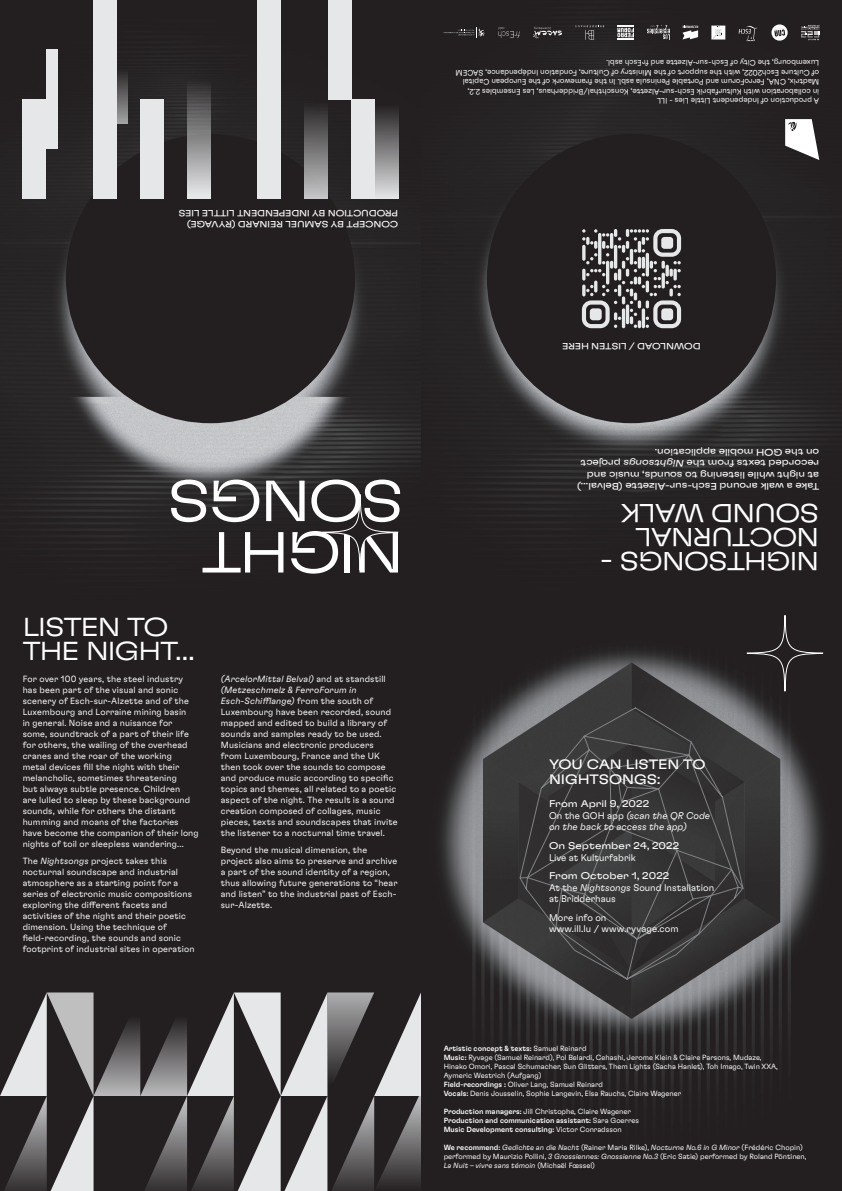
<style>
.page{position:relative;width:842px;height:1191px;background:#fff}
.page>*{position:absolute;margin:0;border:0;box-sizing:border-box;transform-origin:0 0}
.t1{font:300 expanded 57.7px "GT Flexa";letter-spacing:-.04em;color:#fff}
.t2{font:300 expanded 26px/24px "GT Flexa";letter-spacing:-.03em;color:#fff}
.t3{font:expanded 13.6px/14.6px "GT Flexa";letter-spacing:-.005em;color:#fff}
.t4{font:300 9.7px/11.6px "GT Flexa";letter-spacing:.005em;color:#fff}
.t5{font:italic 300 9.7px/11.6px "GT Flexa";letter-spacing:.005em;color:#fff}
.t6{font:expanded 9.7px/11.6px "GT Flexa";letter-spacing:.005em;color:#fff}
.t7{font:expanded 9.5px/11.4px "GT Flexa";letter-spacing:-.01em;color:#fff}
.t8{font:300 9px/11px "GT Flexa";letter-spacing:.015em;color:#fff}
.t9{font:expanded 9px "GT Flexa";letter-spacing:-.01em;color:#fff}
.Normal__Web{font:300 8px/9.6px "GT Flexa";color:#fff}
.Normal__Web-2{font:300 7.5px/9px "GT Flexa";color:#fff}
.Normal__Web-3{font:500 7.5px "GT Flexa";color:#fff}
.s1{font-style:italic}
.s2{font-weight:400;font-style:normal;font-stretch:expanded}
.s3{font-style:normal}
.s4{font-weight:300;font-stretch:normal}
.s5{font-weight:400;font-stretch:expanded}
.s6{font-weight:300}
.s7{font-weight:500}
</style>
<div class="page">
<img style="left:0;top:0;width:421px;height:595px">
<div style="left:421px;top:0;width:421px;height:595px;background:#231f20"></div>
<div style="left:66px;top:134px;width:289px;height:289px;background:#231f20;border-radius:50%"></div>
<div style="left:375px;top:99px;width:23px;height:99px;background:linear-gradient(to bottom,#1a1617,#e2e3e5)"></div>
<div style="left:257px;top:0;width:24px;height:198px;background:#e6e7e9"></div>
<div style="left:23px;top:99px;width:23px;height:99px;background:#e6e7e9"></div>
<svg style="left:187px;top:50px;width:23px;height:148px;background:#757475"></svg>
<div style="left:351px;top:99px;width:24px;height:99px;background:#e6e7e9"></div>
<div style="left:304px;top:99px;width:24px;height:99px;background:linear-gradient(to bottom,#211e1f,#c6c6c8)"></div>
<div style="left:328px;top:0;width:23px;height:99px;background:#e6e7e9"></div>
<div style="left:93px;top:0;width:24px;height:198px;background:#e6e7e9"></div>
<div style="left:46px;top:50px;width:12px;height:99px;background:#e6e7e9"></div>
<div style="left:140px;top:99px;width:24px;height:99px;background:#e6e7e9"></div>
<svg style="left:117px;top:25px;width:11px;height:99px"></svg>
<div style="left:322px;top:495px;width:76px;height:75px;background:#231f20;border-radius:37px"></div>
<div style="left:322px;top:494px;width:76px;height:76px;border:1px solid #fff;border-radius:37px"></div>
<div style="left:0;top:595px;width:842px;height:596px;background:#231f20"></div>
<img style="left:441px;top:651px;width:383px;height:439px">
<svg style="left:520px;top:707px;width:223px;height:272px"></svg>
<svg style="left:582px;top:229px;width:99px;height:99px"></svg>
<svg style="left:0;top:992px;width:421px;height:199px"></svg>
<div style="left:747px;top:615px;width:76px;height:76px;background:#231f20;border-radius:37px"></div>
<div style="left:747px;top:615px;width:76px;height:76px;border:1px solid #fff;border-radius:37px"></div>
<svg style="left:785px;top:119px;width:34px;height:41px"></svg>
<svg style="left:444px;top:27px;width:41px;height:11px"></svg>
<svg style="left:771px;top:24px;width:17px;height:17px"></svg>
<svg style="left:533px;top:27px;width:29px;height:11px"></svg>
<svg style="left:498px;top:27px;width:22px;height:11px"></svg>
<svg style="left:739px;top:26px;width:19px;height:15px"></svg>
<svg style="left:801px;top:25px;width:18px;height:15px"></svg>
<svg style="left:711px;top:26px;width:14px;height:14px"></svg>
<svg style="left:682px;top:26px;width:16px;height:13px"></svg>
<img style="left:647px;top:26px;width:22px;height:13px">
<svg style="left:617px;top:26px;width:17px;height:13px"></svg>
<svg style="left:575px;top:25px;width:29px;height:15px"></svg>
<p class="t9" style="left:398px;top:219px;width:221px;rotate:-180deg">PRODUCTION BY INDEPENDENT LITTLE LIES</p>
<p class="t9" style="left:398px;top:230px;width:213px;rotate:-180deg">CONCEPT BY SAMUEL REINARD (RYVAGE)</p>
<p class="Normal__Web" style="left:819px;top:106px;width:365px;rotate:-180deg">A production of Independent Little Lies - ILL<br>in collaboration with Kulturfabrik Esch-sur-Alzette, Konschthal/Bridderhaus, Les Ensembles 2.2, Madtrix, CNA, FerroForum and Portable Peninsula asbl. In the framework of the European Capital of Culture Esch2022, with the support of the Ministry of Culture, Fondation Indépendance, SACEM Luxembourg, the City of Esch-sur-Alzette and frEsch asbl.</p>
<p class="t1" style="left:404px;top:536px;width:238px;rotate:-180deg">SONGS</p>
<p class="t1" style="left:404px;top:588px;width:204px;rotate:-180deg">NIGHT</p>
<p class="t2" style="left:23px;top:614px;width:173px">LISTEN TO<br>THE NIGHT…</p>
<p class="t8" style="left:23px;top:673px;width:177px">For over 100 years, the steel industry has been part of the visual and sonic scenery of Esch-sur-Alzette and of the Luxembourg and Lorraine mining basin<br>in general. Noise and a nuisance for some, soundtrack of a part of their life for others, the wailing of the overhead cranes and the roar of the working<br>metal devices fill the night with their melancholic, sometimes threatening<br>but always subtle presence. Children<br>are lulled to sleep by these background sounds, while for others the distant humming and moans of the factories have become the companion of their long nights of toil or sleepless wandering...</p>
<p class="t8" style="left:23px;top:855px;width:173px">The <span class="s1">Nightsongs</span> project takes this nocturnal soundscape and industrial atmosphere as a starting point for a series of electronic music compositions exploring the different facets and activities of the night and their poetic dimension. Using the technique of field-recording, the sounds and sonic footprint of industrial sites in operation</p>
<p class="t8" style="left:221px;top:673px;width:178px"><span class="s1">(ArcelorMittal Belval)</span> and at standstill <span class="s1">(Metzeschmelz &amp; FerroForum in Esch-Schifflange)</span> from the south of Luxembourg have been recorded, sound mapped and edited to build a library of sounds and samples ready to be used.<br>Musicians and electronic producers<br>from Luxembourg, France and the UK then took over the sounds to compose and produce music according to specific topics and themes, all related to a poetic aspect of the night. The result is a sound creation composed of collages, music pieces, texts and soundscapes that invite the listener to a nocturnal time travel.</p>
<p class="t8" style="left:221px;top:844px;width:178px">Beyond the musical dimension, the project also aims to preserve and archive a part of the sound identity of a region, thus allowing future generations to “hear and listen” to the industrial past of Esch&shy;sur-Alzette.</p>
<p class="t9" style="left:701px;top:352px;width:140px;rotate:-180deg">DOWNLOAD / LISTEN HERE</p>
<p class="t7" style="left:819px;top:492px;width:244px;rotate:-180deg">Take a walk around Esch-sur-Alzette (Belval…) at night while listening to sounds, music and recorded texts from the <span class="s1">Nightsongs</span> project on the GOH mobile application.</p>
<p class="t2" style="left:819px;top:574px;width:220px;rotate:-180deg">NIGHTSONGS -<br>NOCTURNAL<br>SOUND WALK</p>
<p class="t3" style="left:549px;top:756px;width:158px">YOU CAN LISTEN TO<br>NIGHTSONGS:</p>
<p class="t5" style="left:549px;top:797px;width:163px"><span class="s2">From April 9, 2022<br></span><span class="s3">On the GOH app</span> (scan the QR Code on the back to access the app)</p>
<p class="t6" style="left:549px;top:839px;width:132px">On September 24, 2022<br><span class="s4">Live at Kulturfabrik</span></p>
<p class="t4" style="left:549px;top:869px;width:167px"><span class="s5">From October 1, 2022<br></span>At the <span class="s1">Nightsongs</span> Sound Installation at Bridderhaus</p>
<p class="t4" style="left:549px;top:911px;width:59px">More info on</p>
<p class="t4" style="left:549px;top:922px;width:131px">www.ill.lu / www.ryvage.com</p>
<p class="Normal__Web-3" style="left:444px;top:1044px;width:144px">Artistic concept &amp; texts: <span class="s6">Samuel Reinard</span></p>
<p class="Normal__Web-2" style="left:444px;top:1052px;width:319px"><span class="s7">Music:</span> Ryvage (Samuel Reinard), Pol Belardi, Cehashi, Jerome Klein &amp; Claire Parsons, Mudaze,</p>
<p class="Normal__Web-2" style="left:444px;top:1061px;width:336px">Hinako Omori, Pascal Schumacher, Sun Glitters, Them Lights (Sacha Hanlet), Toh Imago, Twin XXA,<br>Aymeric Westrich (Aufgang)</p>
<p class="Normal__Web-2" style="left:444px;top:1079px;width:161px"><span class="s7">Field-recordings :</span> Oliver Lang, Samuel Reinard</p>
<p class="Normal__Web-2" style="left:444px;top:1088px;width:239px"><span class="s7">Vocals:</span> Denis Jousselin, Sophie Langevin, Elsa Rauchs, Claire Wagener</p>
<p class="Normal__Web-2" style="left:444px;top:1106px;width:189px"><span class="s7">Production managers:</span> Jill Christophe, Claire Wagener</p>
<p class="Normal__Web-3" style="left:444px;top:1116px;width:197px">Production and communication assistant: <span class="s6">Sara Goerres</span></p>
<p class="Normal__Web-3" style="left:444px;top:1125px;width:179px">Music Development consulting: <span class="s6">Victor Conradsson</span></p>
<p class="Normal__Web-2" style="left:444px;top:1142px;width:364px"><span class="s7">We recommend:</span> <span class="s1">Gedichte an die Nacht</span> (Rainer Maria Rilke), <span class="s1">Nocturne No.6 in G Minor</span> (Frédéric Chopin) performed by Maurizio Pollini, <span class="s1">3 Gnossiennes: Gnossienne No.3</span> (Eric Satie) performed by Roland Pöntinen,<br><span class="s1">La Nuit – vivre sans témoin</span> (Michaël Fœssel)</p>
</div>
